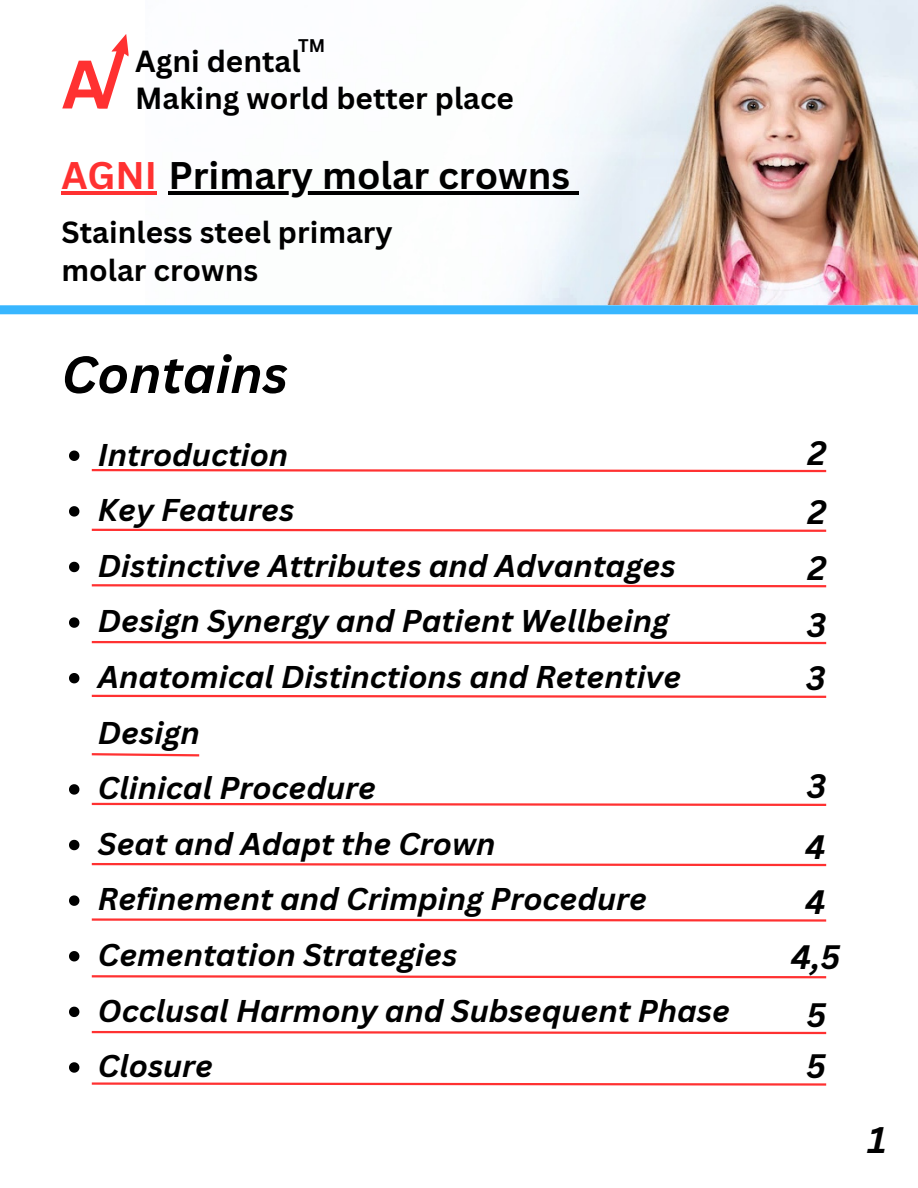
<style>
.page{position:relative;width:918px;height:1188px;background:#fff}
.page>*{position:absolute;margin:0;border:0;box-sizing:border-box;transform-origin:0 0}
.t1{font:700 67.05px "Canva Sans";color:#ff3131}
.t2{font:italic 700 51px "Canva Sans";color:#000}
.t3{font:700 37.5px "Canva Sans";color:#000}
.t4{font:italic 700 36px "Canva Sans";color:#000}
.t5{font:italic 700 33px "Canva Sans";color:#000}
.t6{font:italic 700 30.6px/55.7px "Canva Sans";color:#000}
.t7{font:700 29.7px/38.2px "Canva Sans";color:#000}
.t8{font:700 17.85px "Canva Sans";color:#000}
.s1{color:#ff3131}
</style>
<div class="page">
<img style="left:524px;top:0;width:394px;height:305px">
<svg style="left:106px;top:34px;width:23px;height:63px"></svg>
<div style="left:0;top:305px;width:918px;height:9px;background:#38b6ff"></div>
<hr style="left:62px;top:191px;width:95px;height:4px;background:#ff3131">
<hr style="left:168px;top:191px;width:402px;height:4px;background:#000">
<svg style="left:570px;top:191px;width:9px;height:4px"></svg>
<svg style="left:69px;top:451px;width:10px;height:10px"></svg>
<svg style="left:69px;top:506px;width:10px;height:11px"></svg>
<svg style="left:69px;top:562px;width:10px;height:10px"></svg>
<svg style="left:69px;top:617px;width:10px;height:11px"></svg>
<svg style="left:69px;top:673px;width:10px;height:10px"></svg>
<svg style="left:69px;top:784px;width:10px;height:11px"></svg>
<svg style="left:69px;top:840px;width:10px;height:10px"></svg>
<svg style="left:69px;top:895px;width:10px;height:11px"></svg>
<svg style="left:69px;top:951px;width:10px;height:10px"></svg>
<svg style="left:69px;top:1007px;width:10px;height:10px"></svg>
<svg style="left:69px;top:1062px;width:10px;height:11px"></svg>
<svg style="left:91px;top:469px;width:736px;height:4px"></svg>
<svg style="left:91px;top:918px;width:736px;height:4px"></svg>
<svg style="left:91px;top:975px;width:736px;height:4px"></svg>
<svg style="left:91px;top:1030px;width:736px;height:5px"></svg>
<svg style="left:91px;top:1082px;width:736px;height:4px"></svg>
<svg style="left:91px;top:694px;width:736px;height:4px"></svg>
<svg style="left:91px;top:802px;width:736px;height:4px"></svg>
<svg style="left:91px;top:863px;width:736px;height:4px"></svg>
<svg style="left:91px;top:528px;width:736px;height:4px"></svg>
<svg style="left:91px;top:584px;width:736px;height:4px"></svg>
<svg style="left:91px;top:641px;width:736px;height:4px"></svg>
<svg style="left:91px;top:753px;width:109px;height:4px"></svg>
<p class="t8" style="left:298px;top:33px;width:28px">TM</p>
<p class="t1" style="left:99px;top:30px;width:30px">/</p>
<p class="t7" style="left:135px;top:41px;width:167px">Agni dental</p>
<p class="t1" style="left:62px;top:37px;width:48px">A</p>
<p class="t7" style="left:135px;top:79px;width:380px">Making world better place</p>
<p class="t3" style="left:62px;top:149px;width:510px"><span class="s1">AGNI</span> Primary molar crowns</p>
<p class="t7" style="left:62px;top:212px;width:333px">Stainless steel primary molar crowns</p>
<p class="t2" style="left:62px;top:339px;width:228px">Contains</p>
<p class="t6" style="left:98px;top:426px;width:192px">Introduction</p>
<p class="t6" style="left:98px;top:482px;width:198px">Key Features</p>
<p class="t6" style="left:98px;top:537px;width:579px">Distinctive Attributes and Advantages</p>
<p class="t6" style="left:98px;top:593px;width:573px">Design Synergy and Patient Wellbeing</p>
<p class="t6" style="left:98px;top:648px;width:585px">Anatomical Distinctions and Retentive<br>Design</p>
<p class="t6" style="left:98px;top:760px;width:280px">Clinical Procedure</p>
<p class="t6" style="left:98px;top:815px;width:399px">Seat and Adapt the Crown</p>
<p class="t6" style="left:98px;top:871px;width:551px">Refinement and Crimping Procedure</p>
<p class="t6" style="left:98px;top:926px;width:361px">Cementation Strategies</p>
<p class="t6" style="left:98px;top:982px;width:634px">Occlusal Harmony and Subsequent Phase</p>
<p class="t6" style="left:98px;top:1038px;width:117px">Closure</p>
<p class="t5" style="left:808px;top:429px;width:20px">2</p>
<p class="t5" style="left:808px;top:489px;width:20px">2</p>
<p class="t5" style="left:808px;top:545px;width:20px">2</p>
<p class="t5" style="left:807px;top:601px;width:21px">3</p>
<p class="t5" style="left:806px;top:655px;width:21px">3</p>
<p class="t5" style="left:807px;top:763px;width:21px">3</p>
<p class="t5" style="left:805px;top:823px;width:22px">4</p>
<p class="t5" style="left:805px;top:879px;width:22px">4</p>
<p class="t5" style="left:791px;top:934px;width:51px">4,5</p>
<p class="t5" style="left:806px;top:991px;width:21px">5</p>
<p class="t5" style="left:806px;top:1043px;width:21px">5</p>
<p class="t4" style="left:868px;top:1115px;width:20px">1</p>
</div>
